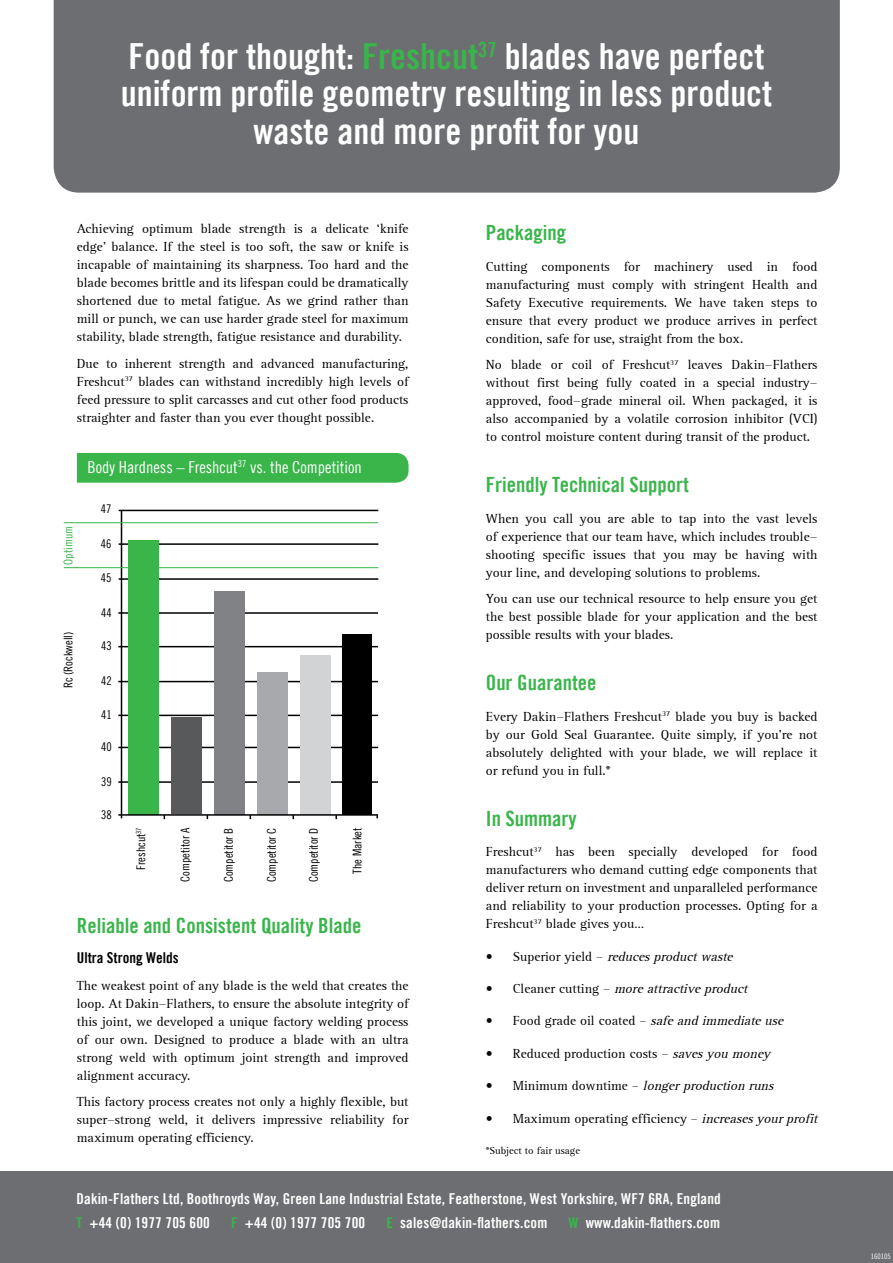
<style>
.page{position:relative;width:893px;height:1263px;background:#fff}
.page>*{position:absolute;margin:0;border:0;box-sizing:border-box;transform-origin:0 0}
.t1{font:36px/37.5px "Trade Gothic Bold Cond Twenty";color:#fff;text-align:center}
.t2{font:21px "Trade Gothic Bold Cond Twenty";color:#39b54a}
.t3{font:16.5px "Trade Gothic LT Cond Eighteen";color:#fff}
.t4{font:15px/24px "Trade Gothic Bold Cond Twenty";letter-spacing:.01em;color:#fff}
.t5{font:15px "Trade Gothic Bold Cond Twenty";color:#000}
.t6{font:13.5px/18px "Rotis Serif";color:#000;text-align:justify}
.t7{font:italic 13.5px "Rotis Serif";color:#000}
.t8{font:12px "Trade Gothic LT Cond Eighteen";color:#000}
.t9{font:12px "Trade Gothic LT Cond Eighteen";color:#39b54a}
.t10{font:10.5px "Rotis Serif";color:#000}
.t11{font:7.5px "Trade Gothic LT Com Cn 18";color:#fff}
.s1{color:#39b54a}
.s2{font-style:normal}
.s3{font-style:italic}
</style>
<div class="page">
<div style="left:54px;top:0;width:786px;height:193px;background:#6d6e71"></div>
<hr style="left:119px;top:578px;width:259px;height:2px;background:#000">
<hr style="left:119px;top:543px;width:259px;height:2px;background:#000">
<hr style="left:119px;top:510px;width:259px;height:1px;background:#000">
<div style="left:0;top:1171px;width:893px;height:92px;background:#6d6e71"></div>
<div style="left:77px;top:453px;width:332px;height:30px;background:#39b54a"></div>
<hr style="left:121px;top:510px;width:1px;height:308px;background:#000">
<hr style="left:118px;top:781px;width:260px;height:2px;background:#000">
<hr style="left:118px;top:747px;width:260px;height:1px;background:#000">
<hr style="left:118px;top:715px;width:260px;height:1px;background:#000">
<hr style="left:118px;top:681px;width:260px;height:1px;background:#000">
<hr style="left:118px;top:646px;width:260px;height:1px;background:#000">
<hr style="left:118px;top:612px;width:260px;height:2px;background:#000">
<div style="left:128px;top:540px;width:30px;height:274px;background:#39b54a"></div>
<div style="left:214px;top:591px;width:31px;height:223px;background:#808285"></div>
<div style="left:300px;top:655px;width:31px;height:159px;background:#d1d3d4"></div>
<div style="left:171px;top:718px;width:30px;height:96px;background:#58595b"></div>
<div style="left:257px;top:672px;width:31px;height:142px;background:#a7a9ac"></div>
<div style="left:342px;top:634px;width:30px;height:181px;background:#000"></div>
<hr style="left:118px;top:814px;width:260px;height:2px;background:#000">
<hr style="left:64px;top:567px;width:314px;height:1px;background:#39b54a">
<hr style="left:64px;top:522px;width:314px;height:1px;background:#39b54a">
<h1 class="t1" style="left:121px;top:37px;width:653px">Food for thought: <span class="s1">Freshcut</span><sup>37</sup> blades have perfect uniform profile geometry resulting in less product waste and more profit for you</h1>
<p class="t6" style="left:77px;top:220px;width:333px">Achieving optimum blade strength is a delicate ‘knife edge’ balance. If the steel is too soft, the saw or knife is incapable of maintaining its sharpness. Too hard and the blade becomes brittle and its lifespan could be dramatically shortened due to metal fatigue. As we grind rather than mill or punch, we can use harder grade steel for maximum stability, blade strength, fatigue resistance and durability.</p>
<p class="t6" style="left:77px;top:355px;width:333px">Due to inherent strength and advanced manufacturing, Freshcut<sup>37</sup> blades can withstand incredibly high levels of feed pressure to split carcasses and cut other food products straighter and faster than you ever thought possible.</p>
<p class="t3" style="left:88px;top:457px;width:276px">Body Hardness – Freshcut<sup>37</sup> vs. the Competition</p>
<p class="t9" style="left:61px;top:565px;width:40px;rotate:-90deg">Optimum</p>
<p class="t8" style="left:61px;top:688px;width:58px;rotate:-90deg">Rc (Rockwell)</p>
<p class="t8" style="left:101px;top:502px;width:12px">47</p>
<p class="t8" style="left:101px;top:536px;width:12px">46</p>
<p class="t8" style="left:101px;top:571px;width:12px">45</p>
<p class="t8" style="left:101px;top:605px;width:12px">44</p>
<p class="t8" style="left:101px;top:639px;width:12px">43</p>
<p class="t8" style="left:101px;top:673px;width:12px">42</p>
<p class="t8" style="left:101px;top:707px;width:12px">41</p>
<p class="t8" style="left:101px;top:739px;width:12px">40</p>
<p class="t8" style="left:101px;top:775px;width:12px">39</p>
<p class="t8" style="left:101px;top:807px;width:12px">38</p>
<p class="t8" style="left:134px;top:870px;width:44px;rotate:-90deg">Freshcut<sup>37</sup></p>
<p class="t8" style="left:178px;top:882px;width:55px;rotate:-90deg">Competitor A</p>
<p class="t8" style="left:222px;top:882px;width:56px;rotate:-90deg">Competitor B</p>
<p class="t8" style="left:265px;top:882px;width:56px;rotate:-90deg">Competitor C</p>
<p class="t8" style="left:306px;top:882px;width:56px;rotate:-90deg">Competitor D</p>
<p class="t8" style="left:350px;top:873px;width:47px;rotate:-90deg">The Market</p>
<h2 class="t2" style="left:77px;top:912px;width:286px">Reliable and Consistent Quality Blade</h2>
<p class="t5" style="left:77px;top:949px;width:103px">Ultra Strong Welds</p>
<p class="t6" style="left:77px;top:977px;width:333px">The weakest point of any blade is the weld that creates the loop. At Dakin-Flathers, to ensure the absolute integrity of this joint, we developed a unique factory welding process of our own. Designed to produce a blade with an ultra strong weld with optimum joint strength and improved alignment accuracy.</p>
<p class="t6" style="left:77px;top:1093px;width:333px">This factory process creates not only a highly flexible, but super-strong weld, it delivers impressive reliability for maximum operating efficiency.</p>
<h2 class="t2" style="left:486px;top:220px;width:82px">Packaging</h2>
<p class="t6" style="left:486px;top:258px;width:333px">Cutting components for machinery used in food manufacturing must comply with stringent Health and Safety Executive requirements. We have taken steps to ensure that every product we produce arrives in perfect condition, safe for use, straight from the box.</p>
<p class="t6" style="left:486px;top:356px;width:333px">No blade or coil of Freshcut<sup>37</sup> leaves Dakin-Flathers without first being fully coated in a special industry&shy;approved, food-grade mineral oil. When packaged, it is also accompanied by a volatile corrosion inhibitor (VCI) to control moisture content during transit of the product.</p>
<h2 class="t2" style="left:486px;top:472px;width:205px">Friendly Technical Support</h2>
<p class="t6" style="left:486px;top:510px;width:333px">When you call you are able to tap into the vast levels of experience that our team have, which includes trouble&shy;shooting specific issues that you may be having with your line, and developing solutions to problems.</p>
<p class="t6" style="left:486px;top:590px;width:333px">You can use our technical resource to help ensure you get the best possible blade for your application and the best possible results with your blades.</p>
<h2 class="t2" style="left:486px;top:670px;width:112px">Our Guarantee</h2>
<p class="t6" style="left:486px;top:708px;width:333px">Every Dakin-Flathers Freshcut<sup>37</sup> blade you buy is backed by our Gold Seal Guarantee. Quite simply, if you’re not absolutely delighted with your blade, we will replace it or refund you in full.*</p>
<h2 class="t2" style="left:486px;top:805px;width:92px">In Summary</h2>
<p class="t6" style="left:486px;top:843px;width:333px">Freshcut<sup>37</sup> has been specially developed for food manufacturers who demand cutting edge components that deliver return on investment and unparalleled performance and reliability to your production processes. Opting for a Freshcut<sup>37</sup> blade gives you…</p>
<p class="t7" style="left:486px;top:948px;width:252px"><span class="s2">• S u p e r i o r y i e l d –</span> reducesproductwaste</p>
<p class="t7" style="left:486px;top:981px;width:267px"><span class="s2">• C l e a n e r c u t t i n g –</span> moreattractiveproduct</p>
<p class="t6" style="left:486px;top:1012px;width:303px">• Food grade oil coated – <span class="s3">safeand immediateuse</span></p>
<p class="t6" style="left:486px;top:1045px;width:286px">• Reduced production costs – <span class="s3">savesyou money</span></p>
<p class="t7" style="left:486px;top:1078px;width:293px"><span class="s2">• M i n i m u m d o w n t i m e –</span> longerproduction runs</p>
<p class="t6" style="left:486px;top:1109px;width:337px">• Maximum operating efficiency – <span class="s3">increasesyourprofit</span></p>
<p class="t10" style="left:486px;top:1145px;width:96px">*Subject to fair usage</p>
<p class="t4" style="left:77px;top:1186px;width:646px">Dakin-Flathers Ltd, Boothroyds Way, Green Lane Industrial Estate, Featherstone, West Yorkshire, WF7 6RA, England<br><span class="s1">T</span> +44 (0) 1977 705 600</p>
<p class="t4" style="left:231px;top:1210px;width:136px"><span class="s1">F</span> +44 (0) 1977 705 700</p>
<p class="t4" style="left:386px;top:1210px;width:163px"><span class="s1">E</span> sales@dakin-flathers.com</p>
<p class="t4" style="left:569px;top:1210px;width:153px"><span class="s1">W</span> www.dakin-flathers.com</p>
<p class="t11" style="left:871px;top:1252px;width:21px">160105</p>
</div>
